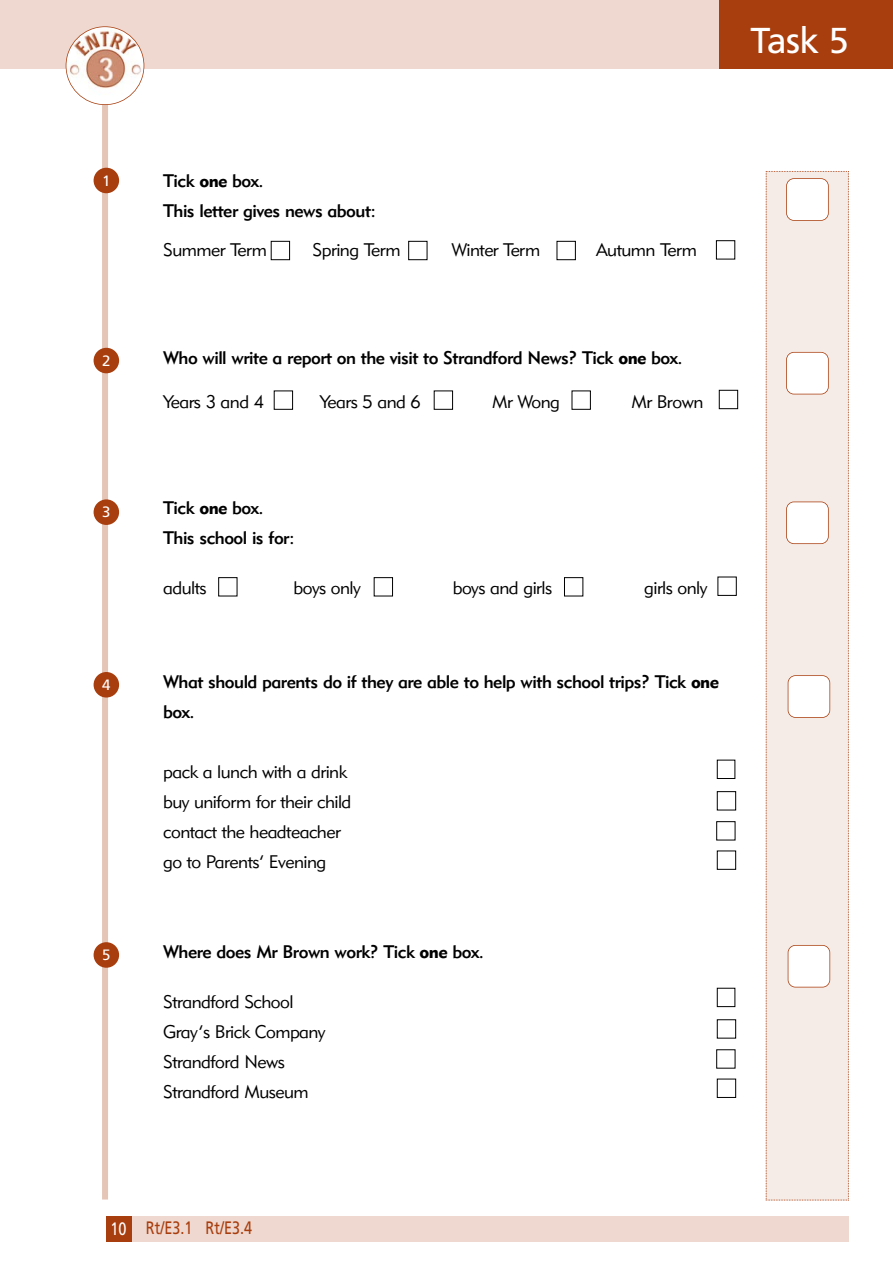
<style>
.page{position:relative;width:893px;height:1262px;background:#fff}
.page>*{position:absolute;margin:0;border:0;box-sizing:border-box;transform-origin:0 0}
.t1{font:36px "Frutiger";color:#fff}
.t2{font:18px/30px "Geometric 415 BT Lite A";letter-spacing:-.03em;color:#000}
.t3{font:18px/30px "Geometric 415 BT Medium A";letter-spacing:-.03em;color:#000}
.t4{font:18px "Frutiger";color:#a83d0d;scale:.8 1}
.t5{font:15px "Frutiger";color:#fff}
.s1{font-family:"Geometric 415 BT Black A"}
.s2{color:#fff}
</style>
<div class="page">
<div style="left:102px;top:102px;width:6px;height:1097px;background:#e5c5b6"></div>
<div style="left:718px;top:0;width:174px;height:69px;background:#a83d0d"></div>
<div style="left:0;top:0;width:718px;height:69px;background:#eed8cf"></div>
<div style="left:94px;top:168px;width:25px;height:25px;background:#a83d0d;border-radius:50%"></div>
<div style="left:94px;top:348px;width:25px;height:25px;background:#a83d0d;border-radius:50%"></div>
<div style="left:94px;top:499px;width:25px;height:26px;background:#a83d0d;border-radius:50%"></div>
<div style="left:94px;top:672px;width:25px;height:25px;background:#a83d0d;border-radius:50%"></div>
<div style="left:94px;top:942px;width:25px;height:25px;background:#a83d0d;border-radius:50%"></div>
<div style="left:66px;top:26px;width:78px;height:79px;border:2px solid #a83d0d;border-radius:50%"></div>
<div style="left:765px;top:171px;width:84px;height:1029px;background:#f6ece7"></div>
<div style="left:786px;top:179px;width:42px;height:41px;background:#fff;border-radius:7px"></div>
<div style="left:786px;top:178px;width:42px;height:43px;border:2px solid #a83d0d;border-radius:8px"></div>
<div style="left:786px;top:352px;width:42px;height:42px;background:#fff;border-radius:7px"></div>
<div style="left:786px;top:352px;width:42px;height:42px;border:2px solid #a83d0d;border-radius:8px"></div>
<div style="left:786px;top:502px;width:42px;height:41px;background:#fff;border-radius:7px"></div>
<div style="left:786px;top:501px;width:42px;height:43px;border:2px solid #a83d0d;border-radius:8px"></div>
<div style="left:788px;top:675px;width:41px;height:42px;background:#fff;border-radius:7px"></div>
<div style="left:787px;top:675px;width:43px;height:43px;border:2px solid #a83d0d;border-radius:8px"></div>
<div style="left:788px;top:945px;width:41px;height:42px;background:#fff;border-radius:7px"></div>
<div style="left:787px;top:945px;width:43px;height:42px;border:2px solid #a83d0d;border-radius:8px"></div>
<svg style="left:270px;top:240px;width:465px;height:20px"></svg>
<svg style="left:273px;top:389px;width:465px;height:21px"></svg>
<svg style="left:218px;top:576px;width:519px;height:21px"></svg>
<div style="left:717px;top:759px;width:18px;height:20px;border:1px solid #000"></div>
<div style="left:717px;top:791px;width:19px;height:19px;border:1px solid #000"></div>
<div style="left:716px;top:821px;width:19px;height:19px;border:1px solid #000"></div>
<div style="left:717px;top:850px;width:19px;height:19px;border:1px solid #000"></div>
<div style="left:717px;top:987px;width:18px;height:20px;border:1px solid #000"></div>
<div style="left:717px;top:1019px;width:19px;height:19px;border:1px solid #000"></div>
<div style="left:717px;top:1078px;width:19px;height:19px;border:1px solid #000"></div>
<div style="left:132px;top:1216px;width:716px;height:26px;background:#eed8cf"></div>
<div style="left:106px;top:1216px;width:26px;height:26px;background:#a83d0d"></div>
<h1 class="t1" style="left:750px;top:26px;width:100px">Task 5</h1>
<p class="t5" style="left:102px;top:174px;width:10px">1</p>
<p class="t3" style="left:163px;top:168px;width:214px">Tick <span class="s1">one</span> box.<br>This letter gives news about:</p>
<p class="t2" style="left:163px;top:237px;width:105px">Summer Term</p>
<p class="t2" style="left:312px;top:237px;width:89px">Spring Term</p>
<p class="t2" style="left:451px;top:237px;width:90px">Winter Term</p>
<p class="t2" style="left:596px;top:237px;width:102px">Autumn Term</p>
<p class="t5" style="left:102px;top:354px;width:10px">2</p>
<p class="t3" style="left:163px;top:345px;width:521px">Who will write a report on the visit to Strandford News? Tick <span class="s1">one</span> box.</p>
<p class="t2" style="left:163px;top:388px;width:102px">Years 3 and 4</p>
<p class="t2" style="left:320px;top:388px;width:102px">Years 5 and 6</p>
<p class="t2" style="left:492px;top:388px;width:69px">Mr Wong</p>
<p class="t2" style="left:631px;top:388px;width:73px">Mr Brown</p>
<p class="t5" style="left:102px;top:506px;width:10px">3</p>
<p class="t3" style="left:163px;top:495px;width:133px">Tick <span class="s1">one</span> box.<br>This school is for:</p>
<p class="t2" style="left:163px;top:574px;width:45px">adults</p>
<p class="t2" style="left:293px;top:574px;width:69px">boys only</p>
<p class="t2" style="left:452px;top:574px;width:101px">boys and girls</p>
<p class="t2" style="left:644px;top:574px;width:65px">girls only</p>
<p class="t5" style="left:102px;top:678px;width:10px">4</p>
<p class="t3" style="left:163px;top:669px;width:557px">What should parents do if they are able to help with school trips? Tick <span class="s1">one </span>box.</p>
<p class="t2" style="left:163px;top:759px;width:190px">pack a lunch with a drink buy uniform for their child contact the headteacher go to Parents’ Evening</p>
<p class="t5" style="left:102px;top:949px;width:10px">5</p>
<p class="t3" style="left:163px;top:939px;width:322px">Where does Mr Brown work? Tick <span class="s1">one</span> box.</p>
<p class="t2" style="left:163px;top:988px;width:164px">Strandford School<br>Gray’s Brick Company<br>Strandford News<br>Strandford Museum</p>
<p class="t4" style="left:111px;top:1220px;width:178px"><span class="s2">10</span> Rt/E3.1 Rt/E3.4</p>
</div>
